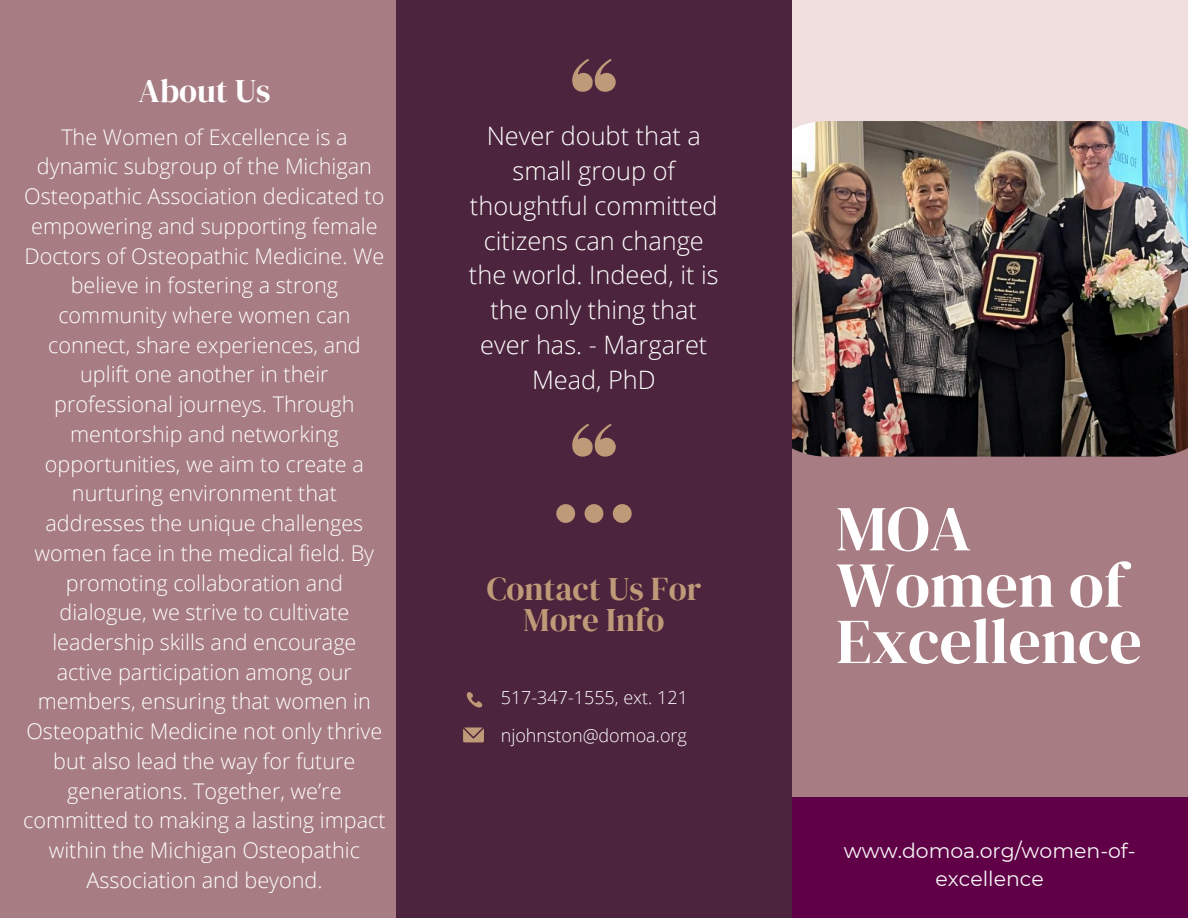
<style>
.page{position:relative;width:1188px;height:918px;background:#f1dede}
.page>*{position:absolute;margin:0;border:0;box-sizing:border-box;transform-origin:0 0}
.t1{font:63.9px/56.4px "DM Serif Display";color:#fff}
.t2{font:33px/30.3px "DM Serif Display";color:#be9a78;text-align:center}
.t3{font:33px "DM Serif Display";color:#fff}
.t4{font:300 25.35px/34.8px "Open Sans";color:#fff;text-align:center}
.t5{font:300 21.6px/29.7px "Open Sans";color:#fff;text-align:center}
.t6{font:20.4px/28.2px "Montserrat";color:#f6f6f6;text-align:center}
.t7{font:300 18px "Open Sans";color:#fff}
</style>
<div class="page">
<div style="left:792px;top:292px;width:396px;height:626px;background:#a77c82"></div>
<img style="left:792px;top:121px;width:396px;height:336px">
<div style="left:0;top:0;width:396px;height:918px;background:#a77c82"></div>
<div style="left:396px;top:0;width:396px;height:918px;background:#4d243d"></div>
<div style="left:792px;top:797px;width:396px;height:121px;background:#600047"></div>
<svg style="left:572px;top:59px;width:44px;height:32px"></svg>
<svg style="left:556px;top:504px;width:76px;height:19px"></svg>
<svg style="left:466px;top:692px;width:16px;height:16px"></svg>
<svg style="left:463px;top:728px;width:21px;height:14px"></svg>
<svg style="left:572px;top:424px;width:44px;height:32px"></svg>
<h3 class="t3" style="left:139px;top:68px;width:134px">About Us</h3>
<h2 class="t5" style="left:23px;top:121px;width:364px">The Women of Excellence is a dynamic subgroup of the Michigan<br>Osteopathic Association dedicated to empowering and supporting female<br>Doctors of Osteopathic Medicine. We believe in fostering a strong community where women can connect, share experiences, and uplift one another in their professional journeys. Through mentorship and networking opportunities, we aim to create a nurturing environment that addresses the unique challenges women face in the medical field. By promoting collaboration and dialogue, we strive to cultivate leadership skills and encourage active participation among our members, ensuring that women in<br>Osteopathic Medicine not only thrive but also lead the way for future generations. Together, we’re committed to making a lasting impact within the Michigan Osteopathic<br>Association and beyond.</h2>
<p class="t4" style="left:469px;top:118px;width:251px">Never doubt that a small group of thoughtful committed citizens can change the world. Indeed, it is the only thing that ever has. - Margaret<br>Mead, PhD</p>
<p class="t2" style="left:487px;top:574px;width:216px">Contact Us For<br>More Info</p>
<p class="t7" style="left:501px;top:685px;width:189px">517-347-1555, ext. 121</p>
<p class="t7" style="left:501px;top:722px;width:188px">njohnston@domoa.org</p>
<h4 class="t1" style="left:836px;top:500px;width:307px">MOA<br>Women of<br>Excellence</h4>
<p class="t6" style="left:844px;top:836px;width:293px">www.domoa.org/women-of&shy;excellence</p>
</div>
